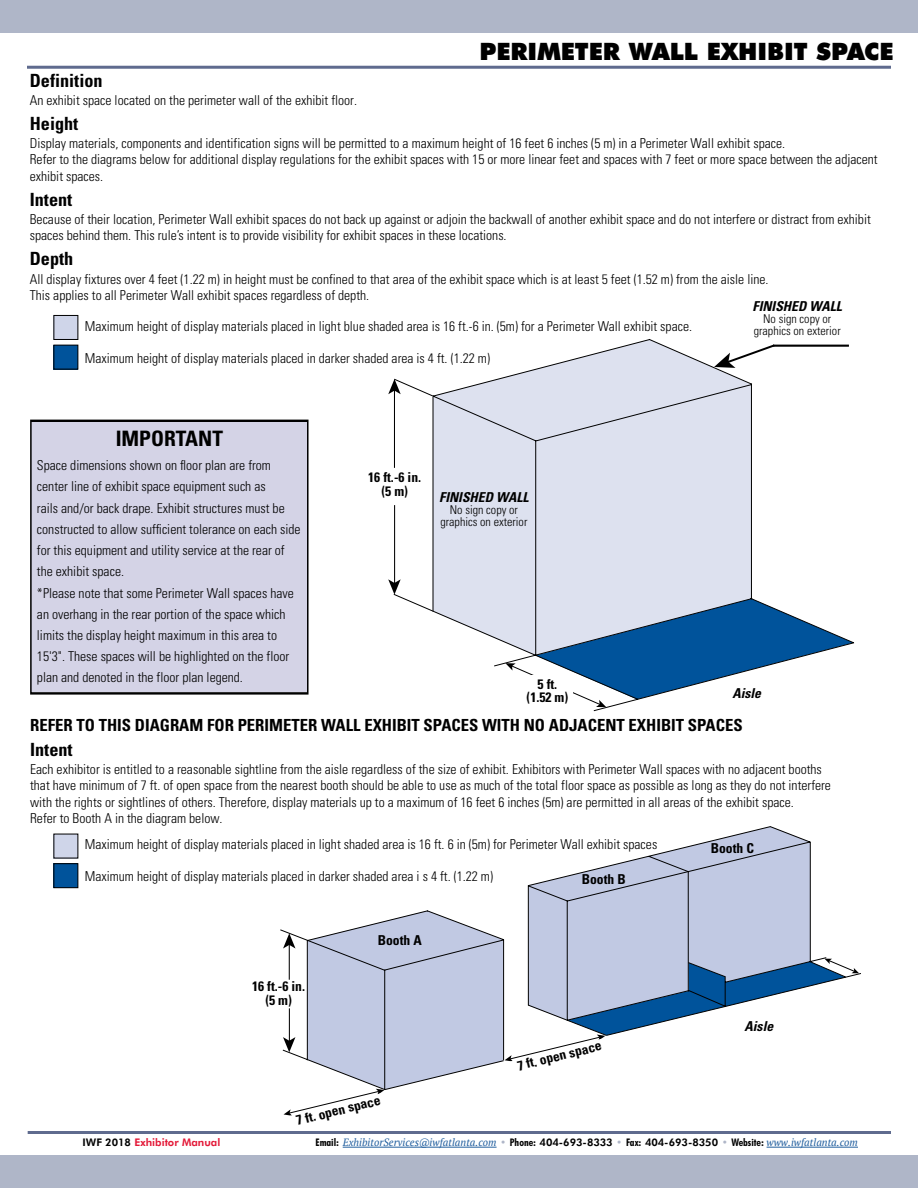
<style>
.page{position:relative;width:918px;height:1188px;background:#fff}
.page>*{position:absolute;margin:0;border:0;box-sizing:border-box;transform-origin:0 0}
.t1{font:900 24px "Futura BT";color:#000}
.t2{font:700 condensed 21.3px "Univers";color:#000}
.t3{font:700 condensed 18.15px "Univers";color:#000}
.t4{font:700 condensed 16.65px "Univers";color:#000}
.t5{font:300 condensed 13.65px/21.3px "Univers";color:#000}
.t6{font:700 condensed 13.65px/13.6px "Univers";color:#000;text-align:center}
.t7{font:italic 700 condensed 13.65px "Univers";color:#000}
.t8{font:300 condensed 12.15px/12.1px "Univers";color:#000;text-align:center}
.t9{font:italic 10.5px "PT Serif";color:#215e9e}
.t10{font:800 10.5px "Futura BT";color:#e31837}
.s1{color:#000}
.s2{font-family:"Futura BT";font-weight:700;font-style:normal;font-stretch:condensed;color:#000}
.s3{font-family:"Futura BT";font-weight:900;font-style:normal;color:#afb6c8}
.s4{font-family:"Futura BT";font-weight:800;font-style:normal;color:#000}
.s5{font-family:"Futura BT";font-weight:800;font-style:normal;color:#afb6c8}
</style>
<div class="page">
<div style="left:54px;top:315px;width:24px;height:24px;background:#cfd5e9"></div>
<div style="left:53px;top:315px;width:25px;height:25px;border:1px solid #000"></div>
<div style="left:54px;top:345px;width:24px;height:24px;background:#00539b"></div>
<div style="left:53px;top:345px;width:25px;height:25px;border:1px solid #000"></div>
<div style="left:54px;top:834px;width:24px;height:24px;background:#cfd5e9"></div>
<div style="left:54px;top:864px;width:24px;height:24px;background:#00539b"></div>
<div style="left:53px;top:863px;width:25px;height:25px;border:1px solid #000"></div>
<div style="left:31px;top:420px;width:277px;height:272px;background:#d4d3e6"></div>
<div style="left:30px;top:420px;width:279px;height:274px;border:2px solid #000"></div>
<svg style="left:388px;top:383px;width:5px;height:11px"></svg>
<svg style="left:388px;top:579px;width:5px;height:12px"></svg>
<svg style="left:393px;top:339px;width:461px;height:373px"></svg>
<hr style="left:433px;top:397px;width:1px;height:215px;background:#000">
<hr style="left:751px;top:384px;width:1px;height:214px;background:#000">
<svg style="left:505px;top:599px;width:348px;height:108px"></svg>
<svg style="left:714px;top:343px;width:63px;height:25px"></svg>
<svg style="left:282px;top:826px;width:529px;height:225px"></svg>
<svg style="left:283px;top:911px;width:576px;height:205px"></svg>
<div style="left:522px;top:676px;width:51px;height:29px;background:#fff"></div>
<div style="left:0;top:0;width:918px;height:32px;background:#afb6c8"></div>
<div style="left:0;top:1156px;width:918px;height:32px;background:#afb6c8"></div>
<hr style="left:343px;top:1147px;width:154px;height:1px;background:#215e9e">
<hr style="left:767px;top:1147px;width:91px;height:1px;background:#215e9e">
<hr style="left:28px;top:1131px;width:863px;height:3px;background:#5f6b8e">
<hr style="left:27px;top:66px;width:864px;height:3px;background:#5f6b8e">
<h1 class="t1" style="left:479px;top:37px;width:416px">PERIMETER WALL EXHIBIT SPACE</h1>
<h3 class="t3" style="left:30px;top:69px;width:74px">Definition</h3>
<p class="t5" style="left:30px;top:89px;width:329px">An exhibit space located on the perimeter wall of the exhibit floor.</p>
<h3 class="t3" style="left:30px;top:112px;width:50px">Height</h3>
<p class="t5" style="left:30px;top:135px;width:849px;line-height:16.4px">Display materials, components and identification signs will be permitted to a maximum height of 16 feet 6 inches (5 m) in a Perimeter Wall exhibit space.<br>Refer to the diagrams below for additional display regulations for the exhibit spaces with 15 or more linear feet and spaces with 7 feet or more space between the adjacent exhibit spaces.</p>
<h3 class="t3" style="left:30px;top:188px;width:44px">Intent</h3>
<p class="t5" style="left:30px;top:211px;width:843px;line-height:16.4px">Because of their location, Perimeter Wall exhibit spaces do not back up against or adjoin the backwall of another exhibit space and do not interfere or distract from exhibit spaces behind them. This rule’s intent is to provide visibility for exhibit spaces in these locations.</p>
<h3 class="t3" style="left:30px;top:248px;width:45px">Depth</h3>
<p class="t5" style="left:30px;top:271px;width:740px;line-height:16.4px">All display fixtures over 4 feet (1.22 m) in height must be confined to that area of the exhibit space which is at least 5 feet (1.52 m) from the aisle line.<br>This applies to all Perimeter Wall exhibit spaces regardless of depth.</p>
<p class="t5" style="left:85px;top:315px;width:609px">Maximum height of display materials placed in light blue shaded area is 16 ft.-6 in. (5m) for a Perimeter Wall exhibit space.</p>
<p class="t5" style="left:85px;top:347px;width:407px">Maximum height of display materials placed in darker shaded area is 4 ft. (1.22 m)</p>
<p class="t7" style="left:753px;top:298px;width:91px">FINISHED WALL</p>
<p class="t8" style="left:754px;top:313px;width:88px">No sign copy or graphics on exterior</p>
<h2 class="t2" style="left:116px;top:425px;width:109px">IMPORTANT</h2>
<p class="t5" style="left:37px;top:455px;width:265px">Space dimensions shown on floor plan are from center line of exhibit space equipment such as<br>rails and/or back drape. Exhibit structures must be constructed to allow sufficient tolerance on each side for this equipment and utility service at the rear of the exhibit space.<br>*Please note that some Perimeter Wall spaces have an overhang in the rear portion of the space which limits the display height maximum in this area to 15'3". These spaces will be highlighted on the floor plan and denoted in the floor plan legend.</p>
<p class="t6" style="left:368px;top:470px;width:55px">16 ft.-6 in. (5 m)</p>
<p class="t7" style="left:439px;top:489px;width:91px">FINISHED WALL</p>
<p class="t8" style="left:440px;top:504px;width:88px">No sign copy or graphics on exterior</p>
<p class="t6" style="left:527px;top:677px;width:43px">5 ft. (1.52 m)</p>
<p class="t7" style="left:732px;top:685px;width:30px">Aisle</p>
<p class="t4" style="left:30px;top:715px;width:714px">REFER TO THIS DIAGRAM FOR PERIMETER WALL EXHIBIT SPACES WITH NO ADJACENT EXHIBIT SPACES</p>
<h3 class="t3" style="left:30px;top:738px;width:44px">Intent</h3>
<p class="t5" style="left:30px;top:761px;width:802px;line-height:16.4px">Each exhibitor is entitled to a reasonable sightline from the aisle regardless of the size of exhibit. Exhibitors with Perimeter Wall spaces with no adjacent booths that have minimum of 7 ft. of open space from the nearest booth should be able to use as much of the total floor space as possible as long as they do not interfere with the rights or sightlines of others. Therefore, display materials up to a maximum of 16 feet 6 inches (5m) are permitted in all areas of the exhibit space.<br>Refer to Booth A in the diagram below.</p>
<p class="t5" style="left:85px;top:834px;width:574px">Maximum height of display materials placed in light shaded area is 16 ft. 6 in (5m) for Perimeter Wall exhibit spaces</p>
<p class="t5" style="left:85px;top:865px;width:410px">Maximum height of display materials placed in darker shaded area i s 4 ft. (1.22 m)</p>
<p class="t6" style="left:711px;top:841px;width:45px">Booth C</p>
<p class="t6" style="left:582px;top:873px;width:45px">Booth B</p>
<p class="t6" style="left:252px;top:979px;width:55px">16 ft.-6 in. (5 m)</p>
<p class="t6" style="left:378px;top:933px;width:45px">Booth A</p>
<p class="t6" style="left:295px;top:1114px;width:88px;rotate:-14deg">7 ft. open space</p>
<p class="t6" style="left:516px;top:1059px;width:88px;rotate:-14deg">7 ft. open space</p>
<p class="t7" style="left:744px;top:1018px;width:30px">Aisle</p>
<p class="t10" style="left:82px;top:1136px;width:139px"><span class="s1">IWF 2018</span> Exhibitor Manual</p>
<p class="t9" style="left:316px;top:1136px;width:544px"><span class="s2">Email:</span> ExhibitorServices@iwfatlanta.com <span class="s3">•</span> <span class="s2">Phone:</span> <span class="s4">404-693-8333</span> <span class="s5">•</span> <span class="s2">Fax:</span> <span class="s4">404-693-8350</span> <span class="s5">•</span> <span class="s2">Website:</span> www.iwfatlanta.com</p>
</div>
